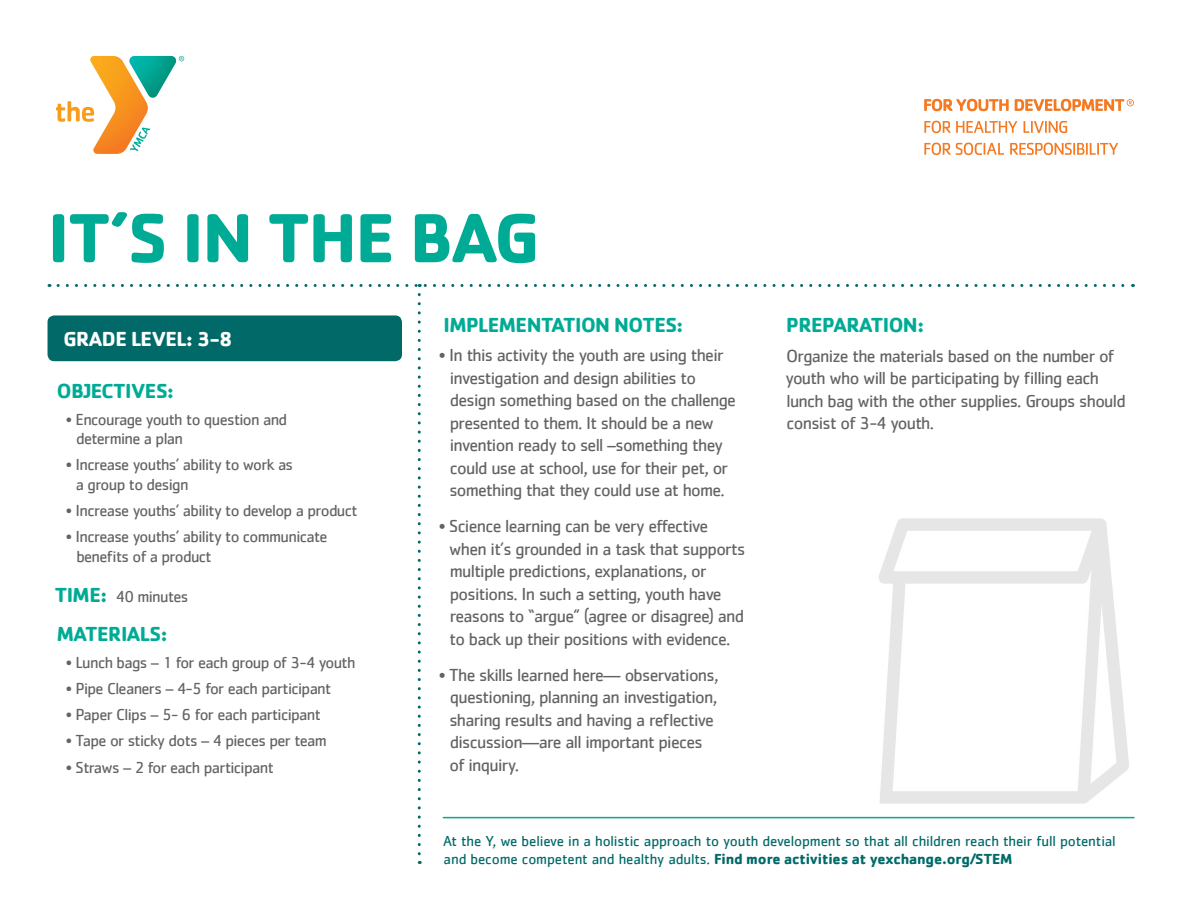
<style>
.page{position:relative;width:1188px;height:918px;background:#fff}
.page>*{position:absolute;margin:0;border:0;box-sizing:border-box;transform-origin:0 0}
.Intro_Pg__Title{font:700 72px "Cachet";letter-spacing:-.025em;color:#00ab95}
.Numbered_Titles{font:700 21px "Cachet";letter-spacing:-.025em;color:#00ab95}
.Titles_-_14_22{font:700 21px "Cachet";letter-spacing:-.025em;color:#00ab95}
.Numbered_Titles-2{font:700 21px "Cachet";letter-spacing:-.025em;color:#fff}
._12_15{font:18px/22.5px "Cachet";letter-spacing:-.04em;color:#636366}
.Bullets_11_13{font:16.5px/19.5px "Cachet";letter-spacing:-.04em;color:#636366}
.Titles_-_14_22-2{font:16.5px "Cachet";letter-spacing:-.04em;color:#636366}
.t1{font:15px/18px "Cachet";letter-spacing:-.01em;color:#016a69}
.s1{font-weight:700;font-size:21px;color:#00ab95}
.s2{font-weight:700}
</style>
<div class="page">
<svg style="left:58px;top:284px;width:1075px;height:3px"></svg>
<svg style="left:418px;top:294px;width:3px;height:570px"></svg>
<div style="left:48px;top:315px;width:354px;height:46px;background:#016a69;border-radius:7px"></div>
<svg style="left:924px;top:99px;width:85px;height:12px"></svg>
<svg style="left:924px;top:121px;width:93px;height:12px"></svg>
<svg style="left:1024px;top:121px;width:43px;height:12px"></svg>
<svg style="left:924px;top:143px;width:80px;height:12px"></svg>
<svg style="left:1010px;top:143px;width:108px;height:12px"></svg>
<svg style="left:1015px;top:99px;width:119px;height:12px"></svg>
<svg style="left:56px;top:56px;width:128px;height:98px"></svg>
<hr style="left:443px;top:817px;width:691px;height:1px;background:#00ab95">
<img style="left:878px;top:518px;width:251px;height:286px">
<p class="Intro_Pg__Title" style="left:48px;top:191px;width:494px">IT’S IN THE BAG</p>
<p class="Numbered_Titles-2" style="left:63px;top:325px;width:171px">GRADE LEVEL: 3-8</p>
<p class="Titles_-_14_22" style="left:57px;top:378px;width:119px">OBJECTIVES:</p>
<p class="Bullets_11_13" style="left:76px;top:409px;width:213px;text-indent:-10px">• Encourage youth to question and determine a plan</p>
<p class="Bullets_11_13" style="left:76px;top:455px;width:219px;text-indent:-10px">• Increase youths’ ability to work as a group to design</p>
<p class="Bullets_11_13" style="left:66px;top:501px;width:293px">• Increase youths’ ability to develop a product</p>
<p class="Bullets_11_13" style="left:76px;top:527px;width:253px;text-indent:-10px">• Increase youths’ ability to communicate benefits of a product</p>
<p class="Titles_-_14_22-2" style="left:55px;top:587px;width:135px"><span class="s1">TIME:</span> 40 minutes</p>
<p class="Titles_-_14_22" style="left:57px;top:621px;width:112px">MATERIALS:</p>
<p class="Bullets_11_13" style="left:66px;top:652px;width:291px">• Lunch bags – 1 for each group of 3-4 youth</p>
<p class="Bullets_11_13" style="left:66px;top:678px;width:267px">• Pipe Cleaners – 4-5 for each participant</p>
<p class="Bullets_11_13" style="left:66px;top:705px;width:257px">• Paper Clips – 5- 6 for each participant</p>
<p class="Bullets_11_13" style="left:66px;top:731px;width:263px">• Tape or sticky dots – 4 pieces per team</p>
<p class="Bullets_11_13" style="left:66px;top:757px;width:209px">• Straws – 2 for each participant</p>
<p class="Numbered_Titles" style="left:444px;top:311px;width:241px">IMPLEMENTATION NOTES:</p>
<p class="_12_15" style="left:449px;top:344px;width:288px;text-indent:-11px">• In this activity the youth are using their investigation and design abilities to design something based on the challenge presented to them. It should be a new invention ready to sell –something they could use at school, use for their pet, or something that they could use at home.</p>
<p class="_12_15" style="left:449px;top:515px;width:298px;text-indent:-11px">• Science learning can be very effective when it’s grounded in a task that supports multiple predictions, explanations, or positions. In such a setting, youth have reasons to “argue” (agree or disagree) and to back up their positions with evidence.</p>
<p class="_12_15" style="left:449px;top:663px;width:271px;text-indent:-11px">• The skills learned here— observations, questioning, planning an investigation, sharing results and having a reflective discussion—are all important pieces of inquiry.</p>
<p class="Numbered_Titles" style="left:786px;top:312px;width:139px">PREPARATION:</p>
<p class="_12_15" style="left:786px;top:344px;width:342px">Organize the materials based on the number of youth who will be participating by filling each lunch bag with the other supplies. Groups should consist of 3-4 youth.</p>
<p class="t1" style="left:443px;top:832px;width:674px">At the Y, we believe in a holistic approach to youth development so that all children reach their full potential and become competent and healthy adults. <span class="s2">Find more activities at yexchange.org/STEM</span></p>
</div>
